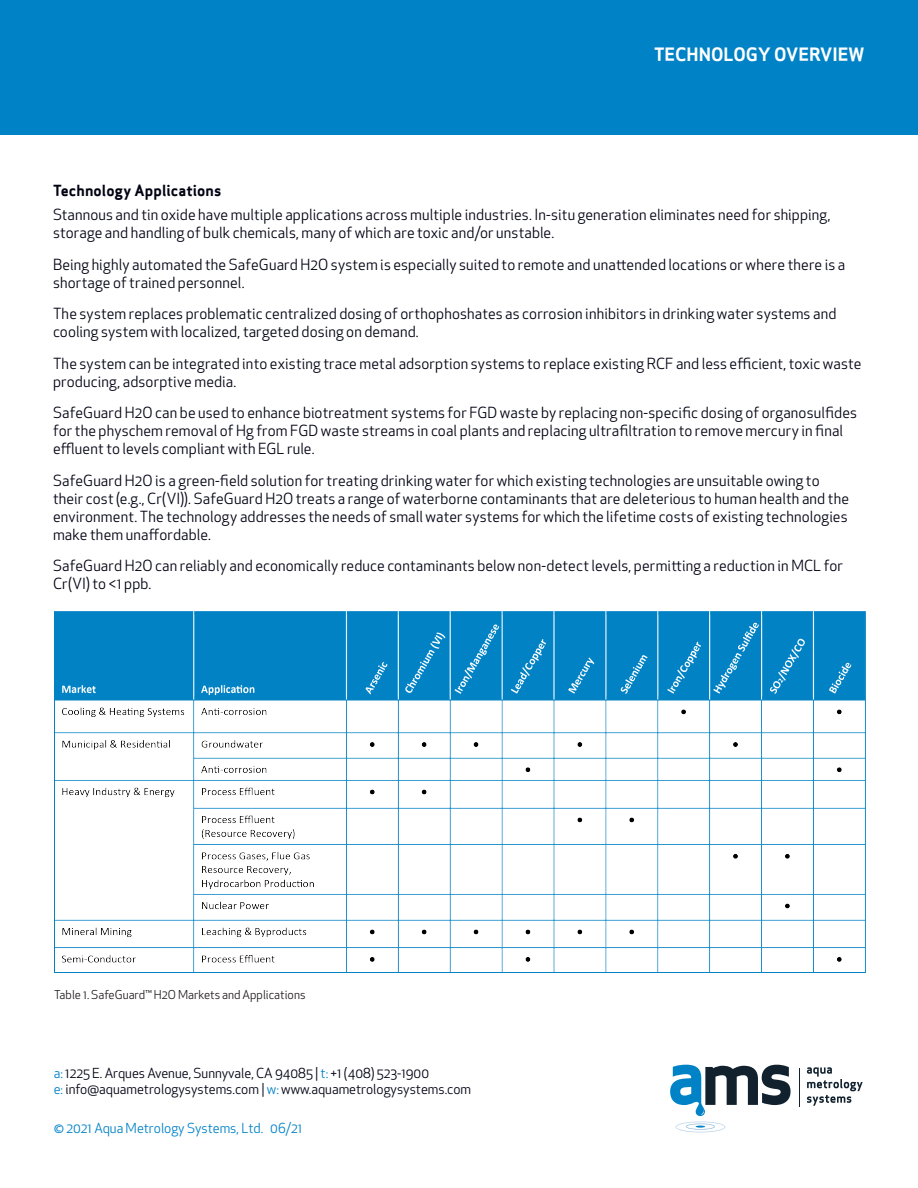
<style>
.page{position:relative;width:918px;height:1188px;background:#fff}
.page>*{position:absolute;margin:0;border:0;box-sizing:border-box;transform-origin:0 0}
.t1{font:700 18px "Apex Sans";color:#fff}
.t2{font:15px/18px "Apex New";letter-spacing:.01em;color:#000212}
.t3{font:700 15px "Apex Sans";letter-spacing:.01em;color:#000212}
.Paragraph_Style14{font:13.5px "Apex New";color:#000212}
.Paragraph_Style14-2{font:13.5px "Apex New";color:#0082c6}
.t4{font:12px "Apex New";color:#231f20}
.s1{color:#0082c6}
</style>
<div class="page">
<div style="left:0;top:0;width:918px;height:135px;background:#0082c6"></div>
<hr style="left:799px;top:1068px;width:1px;height:39px;background:#11212e">
<svg style="left:807px;top:1067px;width:56px;height:39px"></svg>
<svg style="left:670px;top:1065px;width:121px;height:68px"></svg>
<img style="left:54px;top:612px;width:811px;height:361px">
<p class="t1" style="left:654px;top:42px;width:212px">TECHNOLOGY OVERVIEW</p>
<p class="t3" style="left:53px;top:180px;width:170px">Technology Applications</p>
<p class="t2" style="left:53px;top:206px;width:779px">Stannous and tin oxide have multiple applications across multiple industries. In-situ generation eliminates need for shipping, storage and handling of bulk chemicals, many of which are toxic and/or unstable.</p>
<p class="t2" style="left:53px;top:255px;width:794px">Being highly automated the SafeGuard H2O system is especially suited to remote and unattended locations or where there is a shortage of trained personnel.</p>
<p class="t2" style="left:53px;top:305px;width:785px">The system replaces problematic centralized dosing of orthophoshates as corrosion inhibitors in drinking water systems and cooling system with localized, targeted dosing on demand.</p>
<p class="t2" style="left:53px;top:354px;width:810px">The system can be integrated into existing trace metal adsorption systems to replace existing RCF and less efficient, toxic waste producing, adsorptive media.</p>
<p class="t2" style="left:53px;top:404px;width:805px">SafeGuard H2O can be used to enhance biotreatment systems for FGD waste by replacing non-specific dosing of organosulfides for the physchem removal of Hg from FGD waste streams in coal plants and replacing ultrafiltration to remove mercury in final effluent to levels compliant with EGL rule.</p>
<p class="t2" style="left:53px;top:471px;width:798px">SafeGuard H2O is a green-field solution for treating drinking water for which existing technologies are unsuitable owing to their cost (e.g., Cr(VI)). SafeGuard H2O treats a range of waterborne contaminants that are deleterious to human health and the environment. The technology addresses the needs of small water systems for which the lifetime costs of existing technologies make them unaffordable.</p>
<p class="t2" style="left:53px;top:557px;width:792px">SafeGuard H2O can reliably and economically reduce contaminants below non-detect levels, permitting a reduction in MCL for<br>Cr(VI) to &lt;1 ppb.</p>
<p class="t4" style="left:54px;top:987px;width:253px">Table 1. SafeGuard™ H2O Markets and Applications</p>
<p class="Paragraph_Style14" style="left:54px;top:1064px;width:377px"><span class="s1">a:</span> 1225 E. Arques Avenue, Sunnyvale, CA 94085 | <span class="s1">t:</span> +1 (408) 523-1900</p>
<p class="Paragraph_Style14" style="left:54px;top:1081px;width:419px"><span class="s1">e:</span> info@aquametrologysystems.com | <span class="s1">w:</span> www.aquametrologysystems.com</p>
<p class="Paragraph_Style14-2" style="left:54px;top:1120px;width:250px">© 2021 Aqua Metrology Systems, Ltd. 06/21</p>
</div>
